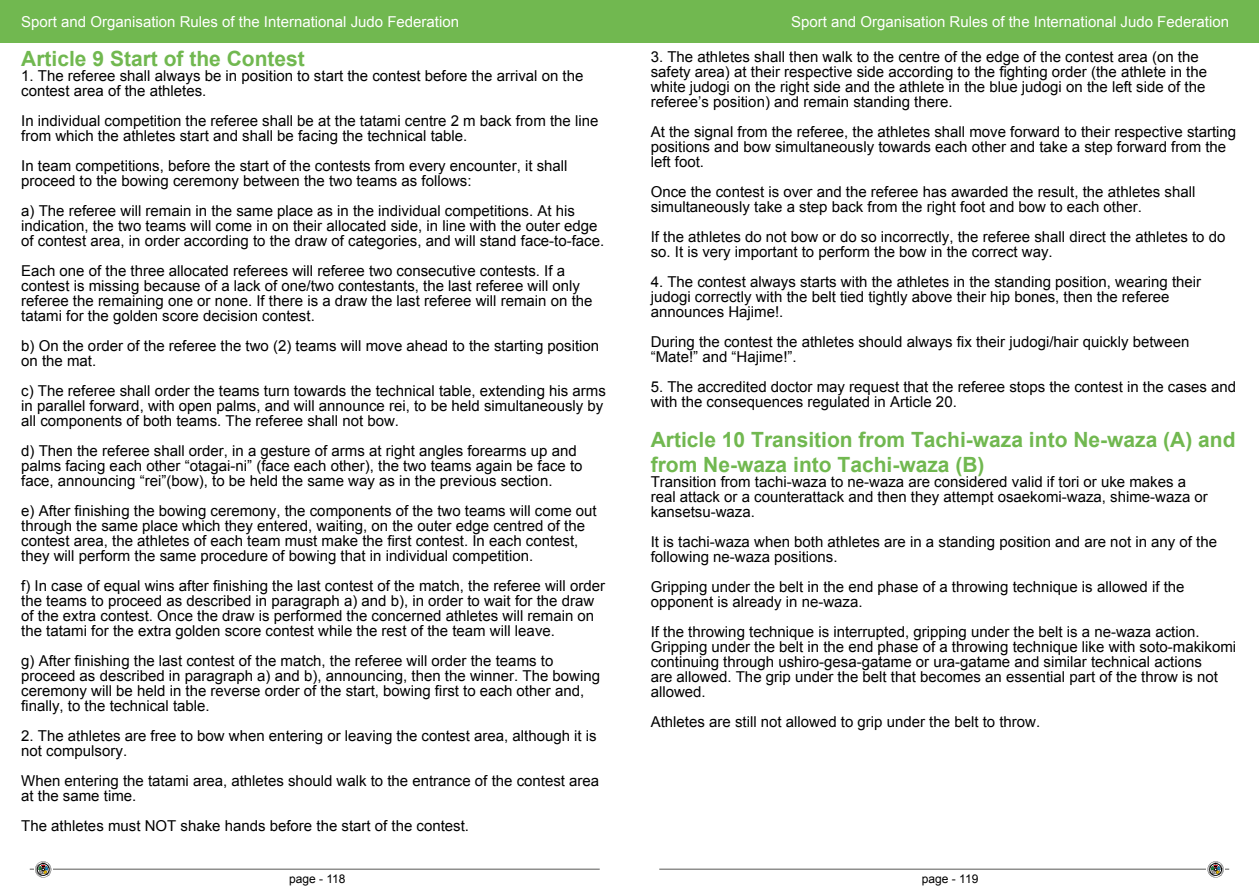
<style>
.page{position:relative;width:1259px;height:893px;background:#fff}
.page>*{position:absolute;margin:0;border:0;box-sizing:border-box;transform-origin:0 0}
.Appendix_heading{font:700 21px/25.2px "Arial";color:#71b850}
.Body_Text{font:15px/15px "Arial";color:#000}
.t1{font:15px "Arial";color:#fff}
.t2{font:12px "Arial";color:#000}
</style>
<div class="page">
<div style="left:0;top:0;width:1259px;height:43px;background:#71b850"></div>
<hr style="left:30px;top:869px;width:570px;height:1px;background:#575756">
<hr style="left:659px;top:869px;width:570px;height:1px;background:#575756">
<svg style="left:35px;top:861px;width:16px;height:16px"></svg>
<svg style="left:1206px;top:866px;width:19px;height:12px"></svg>
<svg style="left:1207px;top:861px;width:16px;height:16px"></svg>
<p class="t1" style="left:21px;top:12px;width:439px">Sport and Organisation Rules of the International Judo Federation</p>
<p class="t1" style="left:791px;top:12px;width:439px">Sport and Organisation Rules of the International Judo Federation</p>
<p class="Appendix_heading" style="left:21px;top:47px;width:285px">Article 9 Start of the Contest</p>
<p class="Body_Text" style="left:21px;top:69px;width:563px">1. The referee shall always be in position to start the contest before the arrival on the contest area of the athletes.</p>
<p class="Body_Text" style="left:21px;top:114px;width:578px">In individual competition the referee shall be at the tatami centre 2 m back from the line from which the athletes start and shall be facing the technical table.</p>
<p class="Body_Text" style="left:21px;top:159px;width:548px">In team competitions, before the start of the contests from every encounter, it shall proceed to the bowing ceremony between the two teams as follows:</p>
<p class="Body_Text" style="left:21px;top:204px;width:584px">a) The referee will remain in the same place as in the individual competitions. At his indication, the two teams will come in on their allocated side, in line with the outer edge of contest area, in order according to the draw of categories, and will stand face-to-face.</p>
<p class="Body_Text" style="left:21px;top:264px;width:573px">Each one of the three allocated referees will referee two consecutive contests. If a contest is missing because of a lack of one/two contestants, the last referee will only referee the remaining one or none. If there is a draw the last referee will remain on the tatami for the golden score decision contest.</p>
<p class="Body_Text" style="left:21px;top:339px;width:579px">b) On the order of the referee the two (2) teams will move ahead to the starting position on the mat.</p>
<p class="Body_Text" style="left:21px;top:384px;width:586px">c) The referee shall order the teams turn towards the technical table, extending his arms in parallel forward, with open palms, and will announce rei, to be held simultaneously by all components of both teams. The referee shall not bow.</p>
<p class="Body_Text" style="left:21px;top:444px;width:563px">d) Then the referee shall order, in a gesture of arms at right angles forearms up and palms facing each other “otagai-ni” (face each other), the two teams again be face to face, announcing “rei”(bow), to be held the same way as in the previous section.</p>
<p class="Body_Text" style="left:21px;top:504px;width:577px">e) After finishing the bowing ceremony, the components of the two teams will come out through the same place which they entered, waiting, on the outer edge centred of the contest area, the athletes of each team must make the first contest. In each contest, they will perform the same procedure of bowing that in individual competition.</p>
<p class="Body_Text" style="left:21px;top:579px;width:585px">f) In case of equal wins after finishing the last contest of the match, the referee will order the teams to proceed as described in paragraph a) and b), in order to wait for the draw of the extra contest. Once the draw is performed the concerned athletes will remain on the tatami for the extra golden score contest while the rest of the team will leave.</p>
<p class="Body_Text" style="left:21px;top:654px;width:580px">g) After finishing the last contest of the match, the referee will order the teams to proceed as described in paragraph a) and b), announcing, then the winner. The bowing ceremony will be held in the reverse order of the start, bowing first to each other and, finally, to the technical table.</p>
<p class="Body_Text" style="left:21px;top:729px;width:577px">2. The athletes are free to bow when entering or leaving the contest area, although it is not compulsory.</p>
<p class="Body_Text" style="left:21px;top:774px;width:579px">When entering the tatami area, athletes should walk to the entrance of the contest area at the same time.</p>
<p class="Body_Text" style="left:21px;top:819px;width:449px">The athletes must NOT shake hands before the start of the contest.</p>
<p class="Body_Text" style="left:651px;top:49px;width:558px">3. The athletes shall then walk to the centre of the edge of the contest area (on the safety area) at their respective side according to the fighting order (the athlete in the white judogi on the right side and the athlete in the blue judogi on the left side of the referee’s position) and remain standing there.</p>
<p class="Body_Text" style="left:651px;top:124px;width:587px">At the signal from the referee, the athletes shall move forward to their respective starting positions and bow simultaneously towards each other and take a step forward from the left foot.</p>
<p class="Body_Text" style="left:651px;top:184px;width:546px">Once the contest is over and the referee has awarded the result, the athletes shall simultaneously take a step back from the right foot and bow to each other.</p>
<p class="Body_Text" style="left:651px;top:229px;width:576px">If the athletes do not bow or do so incorrectly, the referee shall direct the athletes to do so. It is very important to perform the bow in the correct way.</p>
<p class="Body_Text" style="left:651px;top:274px;width:552px">4. The contest always starts with the athletes in the standing position, wearing their judogi correctly with the belt tied tightly above their hip bones, then the referee announces Hajime!.</p>
<p class="Body_Text" style="left:651px;top:334px;width:540px">During the contest the athletes should always fix their judogi/hair quickly between “Mate!” and “Hajime!”.</p>
<p class="Body_Text" style="left:651px;top:379px;width:587px">5. The accredited doctor may request that the referee stops the contest in the cases and with the consequences regulated in Article 20.</p>
<p class="Appendix_heading" style="left:651px;top:428px;width:586px">Article 10 Transition from Tachi-waza into Ne-waza (A) and from Ne-waza into Tachi-waza (B)</p>
<p class="Body_Text" style="left:651px;top:475px;width:558px">Transition from tachi-waza to ne-waza are considered valid if tori or uke makes a real attack or a counterattack and then they attempt osaekomi-waza, shime-waza or kansetsu-waza.</p>
<p class="Body_Text" style="left:651px;top:535px;width:568px">It is tachi-waza when both athletes are in a standing position and are not in any of the following ne-waza positions.</p>
<p class="Body_Text" style="left:651px;top:580px;width:535px">Gripping under the belt in the end phase of a throwing technique is allowed if the opponent is already in ne-waza.</p>
<p class="Body_Text" style="left:651px;top:625px;width:587px">If the throwing technique is interrupted, gripping under the belt is a ne-waza action.<br>Gripping under the belt in the end phase of a throwing technique like with soto-makikomi continuing through ushiro-gesa-gatame or ura-gatame and similar technical actions<br>are allowed. The grip under the belt that becomes an essential part of the throw is not allowed.</p>
<p class="Body_Text" style="left:651px;top:715px;width:391px">Athletes are still not allowed to grip under the belt to throw.</p>
<p class="t2" style="left:289px;top:870px;width:58px">page - 118</p>
<p class="t2" style="left:922px;top:870px;width:58px">page - 119</p>
</div>
